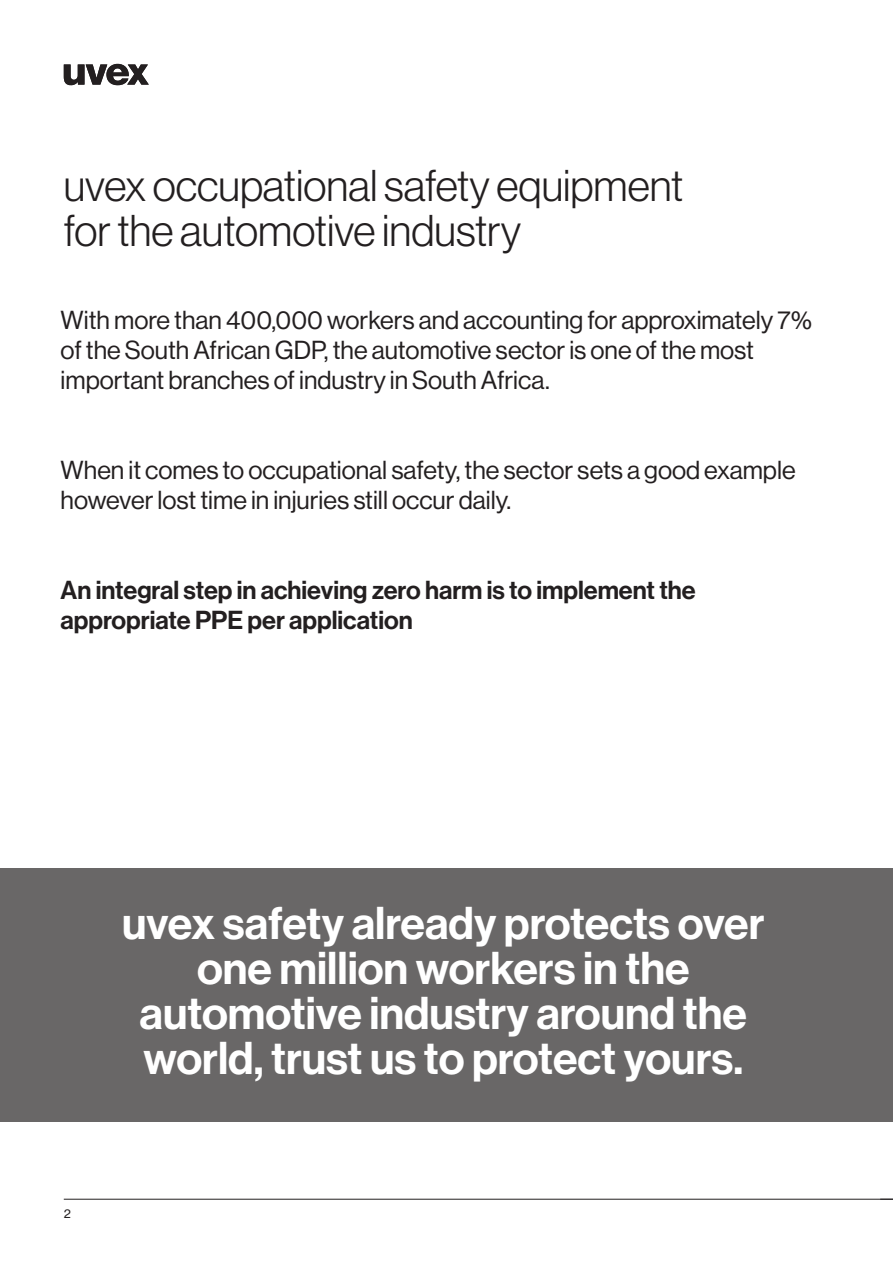
<style>
.page{position:relative;width:893px;height:1263px;background:#fff}
.page>*{position:absolute;margin:0;border:0;box-sizing:border-box;transform-origin:0 0}
._01_FT_7_5{font:45px "N Haas Grotesk DS Pro 65 Md";color:#fff}
._01_FT_7_5-2{font:43.5px "N Haas Grotesk DS Pro 45 Lt";color:#231f20}
._01_FT_7_5-3{font:25.5px/30px "N Haas Grotesk DS Pro 55 Rg";color:#231f20}
._01_FT_7_5-4{font:25.5px "N Haas Grotesk DS Pro 65 Md";color:#231f20}
.t1{font:12px "N Haas Grotesk TX Pro 55 Rg";color:#231f20}
</style>
<div class="page">
<hr style="left:64px;top:1199px;width:829px;height:1px;background:#231f20">
<div style="left:0;top:868px;width:893px;height:254px;background:#696767"></div>
<svg style="left:880px;top:1199px;width:13px;height:1px"></svg>
<svg style="left:64px;top:64px;width:85px;height:21px"></svg>
<p class="_01_FT_7_5-2" style="left:64px;top:161px;width:621px">uvex occupational safety equipment</p>
<p class="_01_FT_7_5-2" style="left:64px;top:206px;width:459px">for the automotive industry</p>
<p class="_01_FT_7_5-3" style="left:61px;top:305px;width:753px">With more than 400,000 workers and accounting for approximately 7% of the South African GDP, the automotive sector is one of the most</p>
<p class="_01_FT_7_5-3" style="left:61px;top:365px;width:491px">important branches of industry in South Africa.</p>
<p class="_01_FT_7_5-3" style="left:61px;top:455px;width:737px">When it comes to occupational safety, the sector sets a good example however lost time in injuries still occur daily.</p>
<p class="_01_FT_7_5-4" style="left:61px;top:575px;width:637px">An integral step in achieving zero harm is to implement the</p>
<p class="_01_FT_7_5-4" style="left:61px;top:605px;width:354px">appropriate PPE per application</p>
<p class="t1" style="left:64px;top:1206px;width:9px">2</p>
<p class="_01_FT_7_5" style="left:122px;top:897px;width:644px">uvex safety already protects over</p>
<p class="_01_FT_7_5" style="left:197px;top:942px;width:494px">one million workers in the</p>
<p class="_01_FT_7_5" style="left:140px;top:987px;width:609px">automotive industry around the</p>
<p class="_01_FT_7_5" style="left:144px;top:1032px;width:601px">world, trust us to protect yours.</p>
</div>
